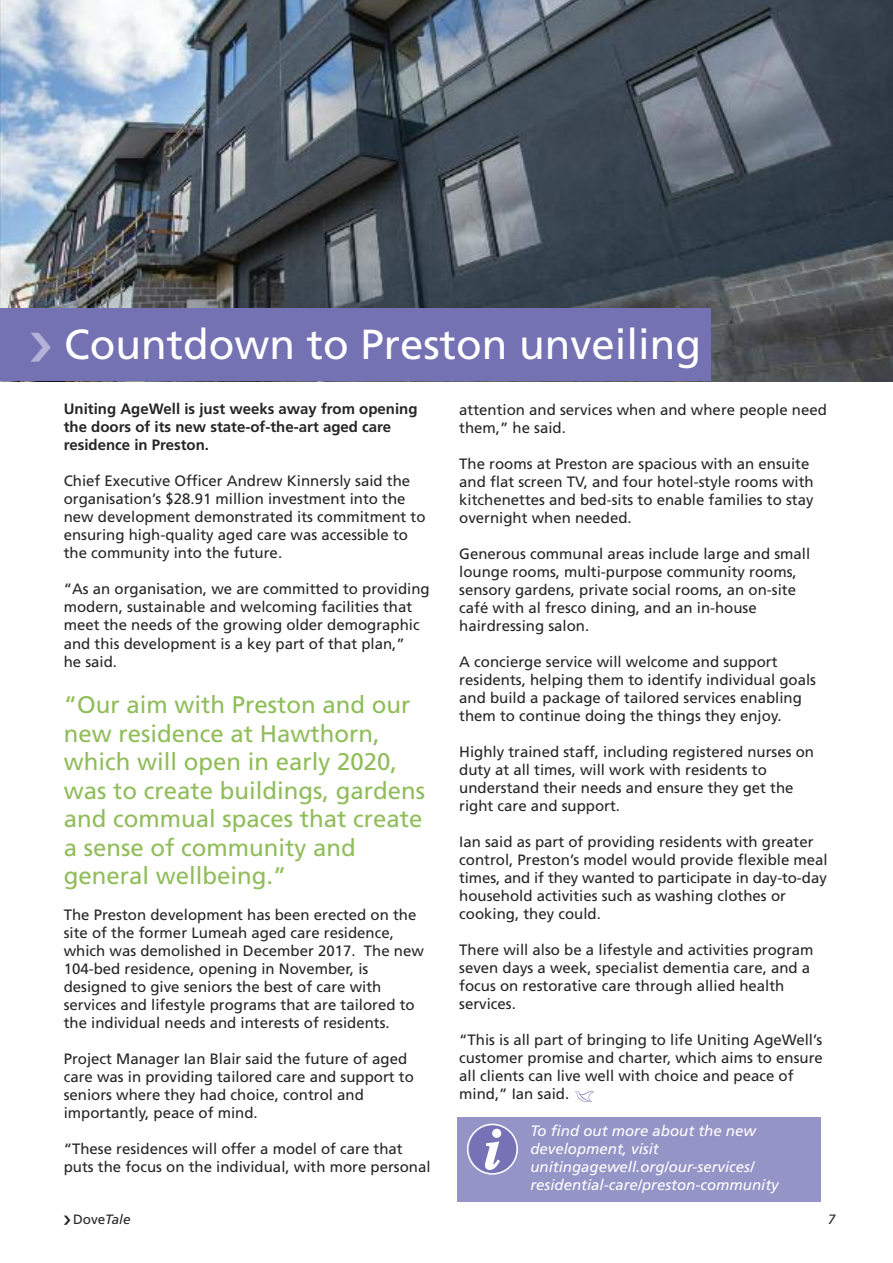
<style>
.page{position:relative;width:893px;height:1263px;background:#fff}
.page>*{position:absolute;margin:0;border:0;box-sizing:border-box;transform-origin:0 0}
.t1{font:42px "Frutiger LT Std";color:#fff}
.t2{font:24px/28.5px "Frutiger LT Std";color:#90bd5a}
.t3{font:15px/18px "Frutiger LT Std";color:#272627}
.t4{font:italic 15px/18px "Frutiger LT Std";color:#fff}
.t5{font:700 15px/18px "Frutiger LT Std";color:#272627}
.t6{font:13.5px "Frutiger LT Std";color:#272627}
.t7{font:italic 13.5px "Frutiger LT Std";color:#272627}
.s1{font-style:italic}
</style>
<div class="page">
<svg style="left:575px;top:1091px;width:19px;height:11px"></svg>
<img style="left:0;top:0;width:893px;height:381px">
<div style="left:0;top:309px;width:710px;height:72px;background:#7572b3"></div>
<div style="left:457px;top:1117px;width:364px;height:85px;background:#9494c7"></div>
<svg style="left:467px;top:1124px;width:51px;height:51px"></svg>
<h1 class="t1" style="left:64px;top:328px;width:639px">Countdown to Preston unveiling</h1>
<p class="t5" style="left:64px;top:401px;width:355px">Uniting AgeWell is just weeks away from opening the doors of its new state-of-the-art aged care residence in Preston.</p>
<p class="t3" style="left:64px;top:473px;width:363px">Chief Executive Officer Andrew Kinnersly said the organisation’s $28.91 million investment into the new development demonstrated its commitment to ensuring high-quality aged care was accessible to the community into the future.</p>
<p class="t3" style="left:64px;top:581px;width:367px">“As an organisation, we are committed to providing modern, sustainable and welcoming facilities that meet the needs of the growing older demographic and this development is a key part of that plan,”<br>he said.</p>
<h2 class="t2" style="left:64px;top:692px;width:363px">“Our aim with Preston and our new residence at Hawthorn, which will open in early 2020, was to create buildings, gardens and commual spaces that create a sense of community and general wellbeing.”</h2>
<p class="t3" style="left:64px;top:907px;width:362px">The Preston development has been erected on the site of the former Lumeah aged care residence, which was demolished in December 2017. The new 104-bed residence, opening in November, is designed to give seniors the best of care with services and lifestyle programs that are tailored to the individual needs and interests of residents.</p>
<p class="t3" style="left:64px;top:1051px;width:352px">Project Manager Ian Blair said the future of aged care was in providing tailored care and support to seniors where they had choice, control and importantly, peace of mind.</p>
<p class="t3" style="left:64px;top:1141px;width:368px">“These residences will offer a model of care that puts the focus on the individual, with more personal</p>
<p class="t3" style="left:459px;top:402px;width:369px">attention and services when and where people need them,” he said.</p>
<p class="t3" style="left:459px;top:456px;width:356px">The rooms at Preston are spacious with an ensuite and flat screen TV, and four hotel-style rooms with kitchenettes and bed-sits to enable families to stay overnight when needed.</p>
<p class="t3" style="left:459px;top:546px;width:352px">Generous communal areas include large and small lounge rooms, multi-purpose community rooms, sensory gardens, private social rooms, an on-site café with al fresco dining, and an in-house hairdressing salon.</p>
<p class="t3" style="left:459px;top:654px;width:358px">A concierge service will welcome and support residents, helping them to identify individual goals and build a package of tailored services enabling them to continue doing the things they enjoy.</p>
<p class="t3" style="left:459px;top:744px;width:356px">Highly trained staff, including registered nurses on duty at all times, will work with residents to understand their needs and ensure they get the right care and support.</p>
<p class="t3" style="left:459px;top:834px;width:370px">Ian said as part of providing residents with greater control, Preston’s model would provide flexible meal times, and if they wanted to participate in day-to-day household activities such as washing clothes or cooking, they could.</p>
<p class="t3" style="left:459px;top:942px;width:356px">There will also be a lifestyle and activities program seven days a week, specialist dementia care, and a focus on restorative care through allied health services.</p>
<p class="t3" style="left:459px;top:1032px;width:365px">“This is all part of bringing to life Uniting AgeWell’s customer promise and charter, which aims to ensure all clients can live well with choice and peace of mind,” Ian said.</p>
<p class="t4" style="left:530px;top:1123px;width:250px">To find out more about the new development, visit unitingagewell.org/our-services/ residential-care/preston-community</p>
<p class="t6" style="left:73px;top:1213px;width:59px">Dove<span class="s1">Tale</span></p>
<p class="t7" style="left:828px;top:1213px;width:9px">7</p>
</div>
